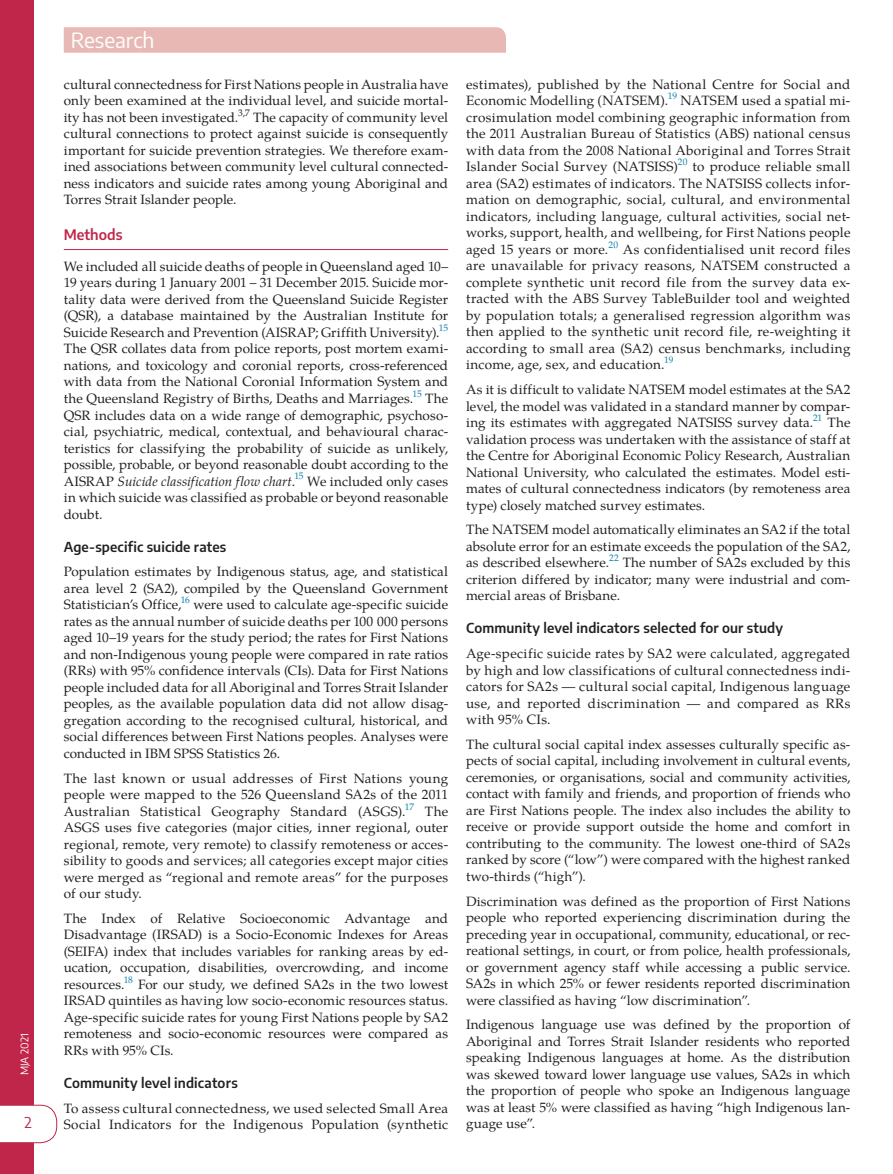
<style>
.page{position:relative;width:893px;height:1174px;background:#fff}
.page>*{position:absolute;margin:0;border:0;box-sizing:border-box;transform-origin:0 0}
.t1{font:21px "Encode Sans";color:#fff}
.t2{font:15px "Encode Sans";color:#bf2649}
.t3{font:600 14.25px "Encode Sans";color:#bf2649}
.t4{font:13.5px/16.5px "Te X Gyre Pagella";letter-spacing:.01em;color:#231f20;text-align:justify}
.t5{font:600 13.5px "Encode Sans";letter-spacing:.01em;color:#231f20}
.t6{font:10.5px "Encode Sans";letter-spacing:-.005em;color:#fff}
.s1{font-style:italic}
</style>
<div class="page">
<div style="left:0;top:0;width:34px;height:1174px;background:#bf2649"></div>
<svg style="left:64px;top:27px;width:442px;height:26px;background:#e8bab5"></svg>
<div style="left:0;top:1105px;width:57px;height:37px;background:#fff"></div>
<hr style="left:64px;top:249px;width:384px;height:1px;background:#bf2649">
<p class="t6" style="left:17px;top:1075px;width:44px;rotate:-90deg">MJA 2021</p>
<p class="t2" style="left:25px;top:1112px;width:9px">2</p>
<h1 class="t1" style="left:71px;top:25px;width:85px">Research</h1>
<p class="t4" style="left:64px;top:75px;width:386px">cultural connectedness for First Nations people in Australia have only been examined at the individual level, and suicide mortal&shy;ity has not been investigated.<sup>3,7</sup> The capacity of community level cultural connections to protect against suicide is consequently important for suicide prevention strategies. We therefore exam&shy;ined associations between community level cultural connected&shy;ness indicators and suicide rates among young Aboriginal and Torres Strait Islander people.</p>
<p class="t3" style="left:64px;top:224px;width:60px">Methods</p>
<p class="t4" style="left:64px;top:257px;width:386px">We included all suicide deaths of people in Queensland aged 10– 19 years during 1 January 2001 – 31 December 2015. Suicide mor&shy;tality data were derived from the Queensland Suicide Register (QSR), a database maintained by the Australian Institute for Suicide Research and Prevention (AISRAP; Griffith University).<sup>15<br></sup>The QSR collates data from police reports, post mortem exami&shy;nations, and toxicology and coronial reports, cross-referenced with data from the National Coronial Information System and the Queensland Registry of Births, Deaths and Marriages.<sup>15</sup> The QSR includes data on a wide range of demographic, psychoso&shy;cial, psychiatric, medical, contextual, and behavioural charac&shy;teristics for classifying the probability of suicide as unlikely, possible, probable, or beyond reasonable doubt according to the AISRAP <span class="s1">Suicide classification flow chart</span>.<sup>15</sup> We included only cases in which suicide was classified as probable or beyond reasonable doubt.</p>
<p class="t5" style="left:64px;top:536px;width:164px">Age-specific suicide rates</p>
<p class="t4" style="left:64px;top:562px;width:386px">Population estimates by Indigenous status, age, and statistical area level 2 (SA2), compiled by the Queensland Government Statistician’s Office,<sup>16</sup> were used to calculate age-specific suicide rates as the annual number of suicide deaths per 100 000 persons aged 10–19 years for the study period; the rates for First Nations and non-Indigenous young people were compared in rate ratios (RRs) with 95% confidence intervals (CIs). Data for First Nations people included data for all Aboriginal and Torres Strait Islander peoples, as the available population data did not allow disag&shy;gregation according to the recognised cultural, historical, and social differences between First Nations peoples. Analyses were conducted in IBM SPSS Statistics 26.</p>
<p class="t4" style="left:64px;top:769px;width:386px">The last known or usual addresses of First Nations young people were mapped to the 526 Queensland SA2s of the 2011<br>Australian Statistical Geography Standard (ASGS).<sup>17</sup></p>
<p class="t4" style="left:64px;top:802px;width:386px;text-indent:361px">The ASGS uses five categories (major cities, inner regional, outer regional, remote, very remote) to classify remoteness or acces&shy;sibility to goods and services; all categories except major cities were merged as “regional and remote areas” for the purposes of our study.</p>
<p class="t4" style="left:64px;top:909px;width:386px">The Index of Relative Socioeconomic Advantage and Disadvantage (IRSAD) is a Socio-Economic Indexes for Areas (SEIFA) index that includes variables for ranking areas by ed&shy;ucation, occupation, disabilities, overcrowding, and income resources.<sup>18</sup> For our study, we defined SA2s in the two lowest IRSAD quintiles as having low socio-economic resources status.<br>Age-specific suicide rates for young First Nations people by SA2 remoteness and socio-economic resources were compared as RRs with 95% CIs.</p>
<p class="t5" style="left:64px;top:1073px;width:175px">Community level indicators</p>
<p class="t4" style="left:64px;top:1099px;width:386px">To assess cultural connectedness, we used selected Small Area<br>Social Indicators for the Indigenous Population (synthetic</p>
<p class="t4" style="left:466px;top:75px;width:386px">estimates), published by the National Centre for Social and Economic Modelling (NATSEM).<sup>19</sup> NATSEM used a spatial mi&shy;crosimulation model combining geographic information from the 2011 Australian Bureau of Statistics (ABS) national census with data from the 2008 National Aboriginal and Torres Strait Islander Social Survey (NATSISS)<sup>20</sup> to produce reliable small area (SA2) estimates of indicators. The NATSISS collects infor&shy;mation on demographic, social, cultural, and environmental indicators, including language, cultural activities, social net&shy;works, support, health, and wellbeing, for First Nations people aged 15 years or more.<sup>20</sup> As confidentialised unit record files are unavailable for privacy reasons, NATSEM constructed a complete synthetic unit record file from the survey data ex&shy;tracted with the ABS Survey TableBuilder tool and weighted by population totals; a generalised regression algorithm was then applied to the synthetic unit record file, re-weighting it according to small area (SA2) census benchmarks, including income, age, sex, and education.<sup>19</sup></p>
<p class="t4" style="left:466px;top:380px;width:386px">As it is difficult to validate NATSEM model estimates at the SA2 level, the model was validated in a standard manner by compar&shy;ing its estimates with aggregated NATSISS survey data.<sup>21</sup> The validation process was undertaken with the assistance of staff at the Centre for Aboriginal Economic Policy Research, Australian National University, who calculated the estimates. Model esti&shy;mates of cultural connectedness indicators (by remoteness area type) closely matched survey estimates.</p>
<p class="t4" style="left:466px;top:520px;width:386px">The NATSEM model automatically eliminates an SA2 if the total absolute error for an estimate exceeds the population of the SA2, as described elsewhere.<sup>22</sup> The number of SA2s excluded by this criterion differed by indicator; many were industrial and com&shy;mercial areas of Brisbane.</p>
<p class="t5" style="left:466px;top:618px;width:319px">Community level indicators selected for our study</p>
<p class="t4" style="left:466px;top:644px;width:386px">Age-specific suicide rates by SA2 were calculated, aggregated by high and low classifications of cultural connectedness indi&shy;cators for SA2s — cultural social capital, Indigenous language use, and reported discrimination — and compared as RRs with 95% CIs.</p>
<p class="t4" style="left:466px;top:735px;width:386px">The cultural social capital index assesses culturally specific as&shy;pects of social capital, including involvement in cultural events, ceremonies, or organisations, social and community activities, contact with family and friends, and proportion of friends who are First Nations people. The index also includes the ability to receive or provide support outside the home and comfort in contributing to the community. The lowest one-third of SA2s ranked by score (“low”) were compared with the highest ranked two-thirds (“high”).</p>
<p class="t4" style="left:466px;top:892px;width:386px">Discrimination was defined as the proportion of First Nations people who reported experiencing discrimination during the preceding year in occupational, community, educational, or rec&shy;reational settings, in court, or from police, health professionals, or government agency staff while accessing a public service.<br>SA2s in which 25% or fewer residents reported discrimination were classified as having “low discrimination”.</p>
<p class="t4" style="left:466px;top:1015px;width:386px">Indigenous language use was defined by the proportion of Aboriginal and Torres Strait Islander residents who reported speaking Indigenous languages at home. As the distribution was skewed toward lower language use values, SA2s in which the proportion of people who spoke an Indigenous language was at least 5% were classified as having “high Indigenous lan&shy;guage use”.</p>
</div>
